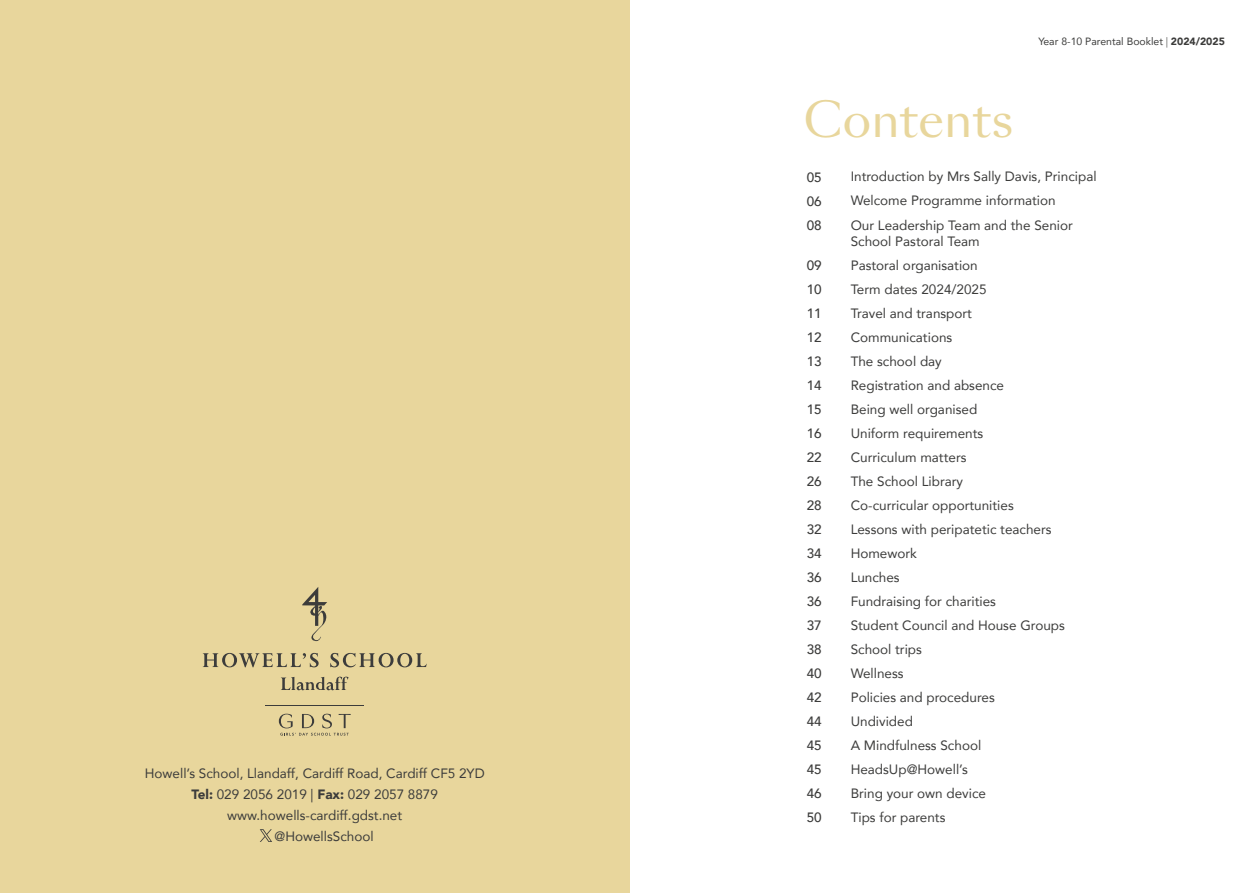
<style>
.page{position:relative;width:1259px;height:893px;background:#fff}
.page>*{position:absolute;margin:0;border:0;box-sizing:border-box;transform-origin:0 0}
.t1{font:46.5px "Sang Bleu Sans";color:#e8d69c}
.t2{font:13.5px/24px "Avenir";color:#3c3c3b}
.t3{font:500 13.5px/24px "Avenir";color:#3c3c3b;text-align:justify}
.t4{font:10.5px "Avenir";color:#3c3c3b}
.s1{font-weight:900}
.s2{font-weight:300}
</style>
<div class="page">
<div style="left:0;top:0;width:629px;height:893px;background:#e8d69c"></div>
<svg style="left:279px;top:714px;width:72px;height:22px"></svg>
<svg style="left:302px;top:587px;width:25px;height:55px"></svg>
<svg style="left:203px;top:653px;width:224px;height:14px"></svg>
<hr style="left:265px;top:705px;width:99px;height:1px;background:#3c3c3b">
<svg style="left:281px;top:677px;width:67px;height:13px"></svg>
<svg style="left:260px;top:829px;width:12px;height:13px"></svg>
<p class="t2" style="left:145px;top:761px;width:341px">Howell’s School, Llandaff, Cardiff Road, Cardiff CF5 2YD</p>
<p class="t2" style="left:191px;top:782px;width:248px"><span class="s1">Tel:</span> 029 2056 2019 | <span class="s1">Fax:</span> 029 2057 8879</p>
<p class="t2" style="left:227px;top:803px;width:176px">www.howells-cardiff.gdst.net</p>
<p class="t2" style="left:274px;top:824px;width:101px">@HowellsSchool</p>
<h1 class="t1" style="left:804px;top:90px;width:211px">Contents</h1>
<p class="t4" style="left:1038px;top:32px;width:188px">Year 8-10 Parental Booklet <span class="s2">|</span> <span class="s1">2024/2025</span></p>
<p class="t3" style="left:806px;top:164px;width:17px">05<br>06<br>08</p>
<p class="t3" style="left:806px;top:252px;width:17px">09<br>10<br>11<br>12<br>13<br>14<br>15<br>16<br>22<br>26<br>28<br>32<br>34<br>36<br>36<br>37<br>38<br>40<br>42<br>44<br>45<br>45<br>46<br>50</p>
<p class="t2" style="left:850px;top:164px;width:247px">Introduction by Mrs Sally Davis, Principal<br>Welcome Programme information<br>Our Leadership Team and the Senior</p>
<p class="t2" style="left:850px;top:229px;width:216px">School Pastoral Team<br>Pastoral organisation<br>Term dates 2024/2025<br>Travel and transport<br>Communications<br>The school day<br>Registration and absence<br>Being well organised<br>Uniform requirements<br>Curriculum matters<br>The School Library<br>Co-curricular opportunities<br>Lessons with peripatetic teachers<br>Homework<br>Lunches<br>Fundraising for charities<br>Student Council and House Groups<br>School trips<br>Wellness<br>Policies and procedures<br>Undivided<br>A Mindfulness School<br>HeadsUp@Howell’s<br>Bring your own device<br>Tips for parents</p>
</div>
